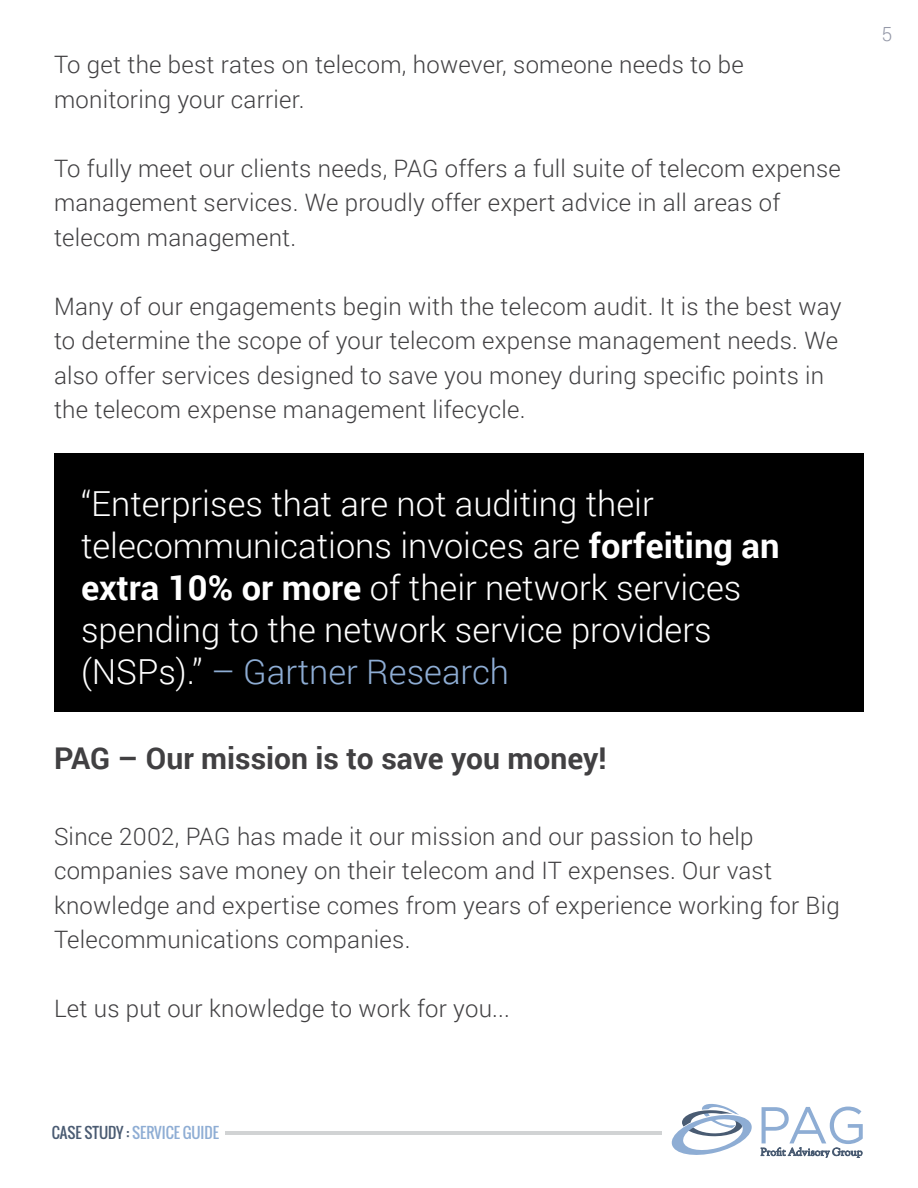
<style>
.page{position:relative;width:918px;height:1188px;background:#fff}
.page>*{position:absolute;margin:0;border:0;box-sizing:border-box;transform-origin:0 0}
.t1{font:300 34.5px/42px "Roboto";color:#fff}
.t2{font:700 30px "Roboto";color:#414042}
.t3{font:300 24px/34.5px "Roboto";letter-spacing:.01em;color:#414042}
.t4{font:300 19.5px "Roboto";color:#9599a8}
.t5{font:15px "Oswald";color:#8eadd4}
.s1{font-weight:700}
.s2{color:#8eadd4}
.s3{color:#4a5b72}
</style>
<div class="page">
<div style="left:54px;top:453px;width:810px;height:258px;background:#000"></div>
<svg style="left:671px;top:1104px;width:81px;height:51px"></svg>
<svg style="left:761px;top:1107px;width:102px;height:51px"></svg>
<hr style="left:226px;top:1131px;width:436px;height:3px;background:#d1d3d4">
<p class="t3" style="left:54px;top:47px;width:691px">To get the best rates on telecom, however, someone needs to be monitoring your carrier.</p>
<p class="t3" style="left:54px;top:150px;width:789px">To fully meet our clients needs, PAG offers a full suite of telecom expense management services. We proudly offer expert advice in all areas of telecom management.</p>
<p class="t3" style="left:54px;top:288px;width:789px">Many of our engagements begin with the telecom audit. It is the best way to determine the scope of your telecom expense management needs. We also offer services designed to save you money during specific points in the telecom expense management lifecycle.</p>
<h1 class="t1" style="left:81px;top:482px;width:700px">“Enterprises that are not auditing their telecommunications invoices are <span class="s1">forfeiting an extra 10% or more</span> of their network services spending to the network service providers (NSPs).” <span class="s2">– Gartner Research</span></h1>
<p class="t2" style="left:54px;top:737px;width:554px">PAG – Our mission is to save you money!</p>
<p class="t3" style="left:54px;top:818px;width:787px">Since 2002, PAG has made it our mission and our passion to help companies save money on their telecom and IT expenses. Our vast knowledge and expertise comes from years of experience working for Big Telecommunications companies.</p>
<p class="t3" style="left:54px;top:991px;width:458px">Let us put our knowledge to work for you...</p>
<p class="t5" style="left:52px;top:1122px;width:169px"><span class="s3">CASE STUDY :</span> SERVICE GUIDE</p>
<p class="t4" style="left:881px;top:20px;width:12px">5</p>
</div>
